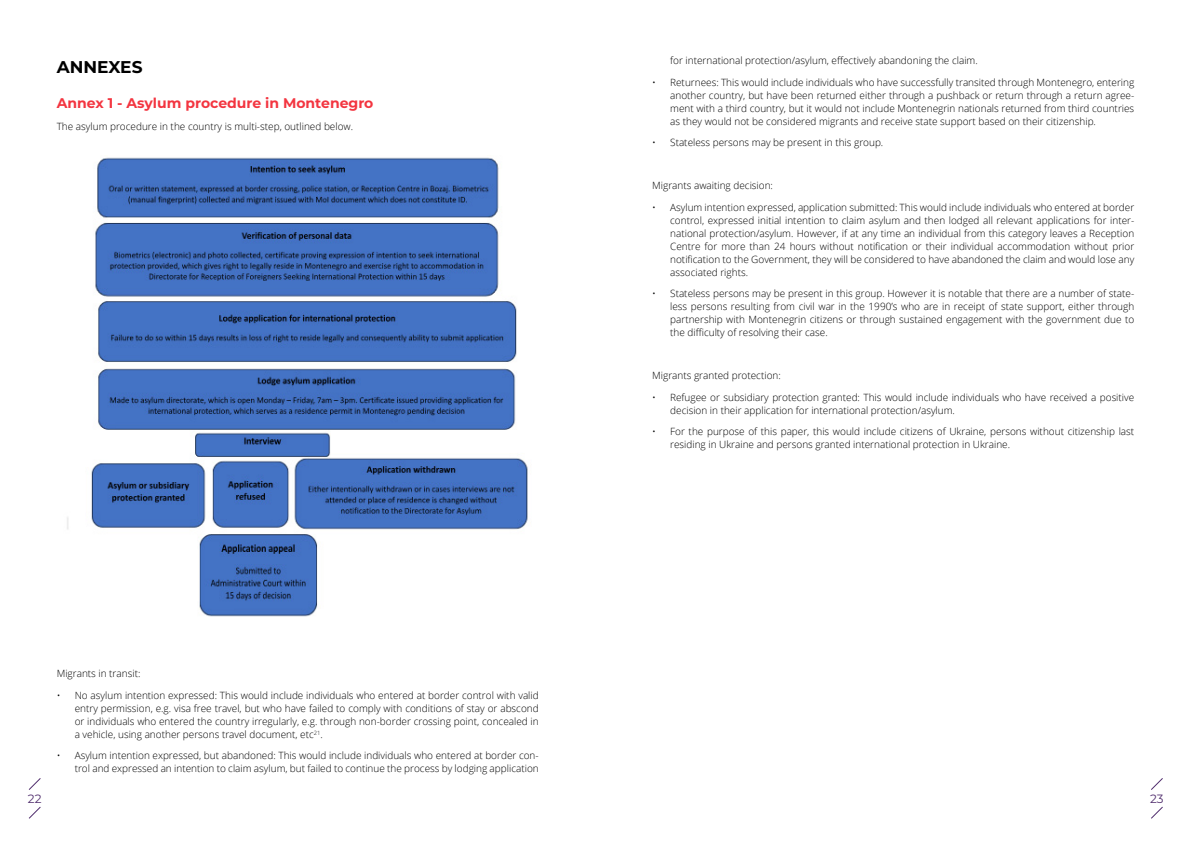
<style>
.page{position:relative;width:1191px;height:842px;background:#fff}
.page>*{position:absolute;margin:0;border:0;box-sizing:border-box;transform-origin:0 0}
.t1{font:700 17px "Montserrat";color:#000}
.t2{font:700 14px "Montserrat";color:#f33540}
.t3{font:12px "Montserrat";color:#502d6d}
.t4{font:300 10px/13px "Open Sans";color:#000;text-align:justify}
</style>
<div class="page">
<img style="left:67px;top:157px;width:461px;height:460px">
<svg style="left:28px;top:778px;width:13px;height:12px"></svg>
<svg style="left:29px;top:806px;width:12px;height:13px"></svg>
<svg style="left:1151px;top:778px;width:12px;height:12px"></svg>
<svg style="left:1151px;top:806px;width:12px;height:13px"></svg>
<h1 class="t1" style="left:57px;top:55px;width:87px">ANNEXES</h1>
<h2 class="t2" style="left:57px;top:93px;width:318px">Annex 1 - Asylum procedure in Montenegro</h2>
<p class="t4" style="left:57px;top:119px;width:298px">The asylum procedure in the country is multi-step, outlined below.</p>
<p class="t4" style="left:57px;top:667px;width:85px">Migrants in transit:</p>
<p class="t4" style="left:75px;top:688px;width:465px;text-indent:-18px">• No asylum intention expressed: This would include individuals who entered at border control with valid entry permission, e.g. visa free travel, but who have failed to comply with conditions of stay or abscond or individuals who entered the country irregularly, e.g. through non-border crossing point, concealed in a vehicle, using another persons travel document, etc<sup>21</sup>.</p>
<p class="t4" style="left:57px;top:749px;width:483px;text-align:right">• Asylum intention expressed, but abandoned: This would include individuals who entered at border con&shy;trol and expressed an intention to claim asylum, but failed to continue the process by lodging application</p>
<p class="t4" style="left:670px;top:54px;width:309px">for international protection/asylum, effectively abandoning the claim.</p>
<p class="t4" style="left:670px;top:75px;width:465px;text-indent:-18px">• Returnees: This would include individuals who have successfully transited through Montenegro, entering another country, but have been returned either through a pushback or return through a return agree&shy;ment with a third country, but it would not include Montenegrin nationals returned from third countries as they would not be considered migrants and receive state support based on their citizenship.</p>
<p class="t4" style="left:652px;top:136px;width:233px">• Stateless persons may be present in this group.</p>
<p class="t4" style="left:652px;top:179px;width:122px">Migrants awaiting decision:</p>
<p class="t4" style="left:670px;top:200px;width:465px;text-indent:-18px">• Asylum intention expressed, application submitted: This would include individuals who entered at border control, expressed initial intention to claim asylum and then lodged all relevant applications for inter&shy;national protection/asylum. However, if at any time an individual from this category leaves a Reception Centre for more than 24 hours without notification or their individual accommodation without prior notification to the Government, they will be considered to have abandoned the claim and would lose any associated rights.</p>
<p class="t4" style="left:670px;top:287px;width:465px;text-indent:-18px">• Stateless persons may be present in this group. However it is notable that there are a number of state&shy;less persons resulting from civil war in the 1990’s who are in receipt of state support, either through partnership with Montenegrin citizens or through sustained engagement with the government due to the difficulty of resolving their case.</p>
<p class="t4" style="left:652px;top:369px;width:130px">Migrants granted protection:</p>
<p class="t4" style="left:670px;top:390px;width:465px;text-indent:-18px">• Refugee or subsidiary protection granted: This would include individuals who have received a positive decision in their application for international protection/asylum.</p>
<p class="t4" style="left:670px;top:425px;width:465px;text-indent:-18px">• For the purpose of this paper, this would include citizens of Ukraine, persons without citizenship last residing in Ukraine and persons granted international protection in Ukraine.</p>
<p class="t3" style="left:28px;top:791px;width:15px">22</p>
<p class="t3" style="left:1150px;top:791px;width:15px">23</p>
</div>
